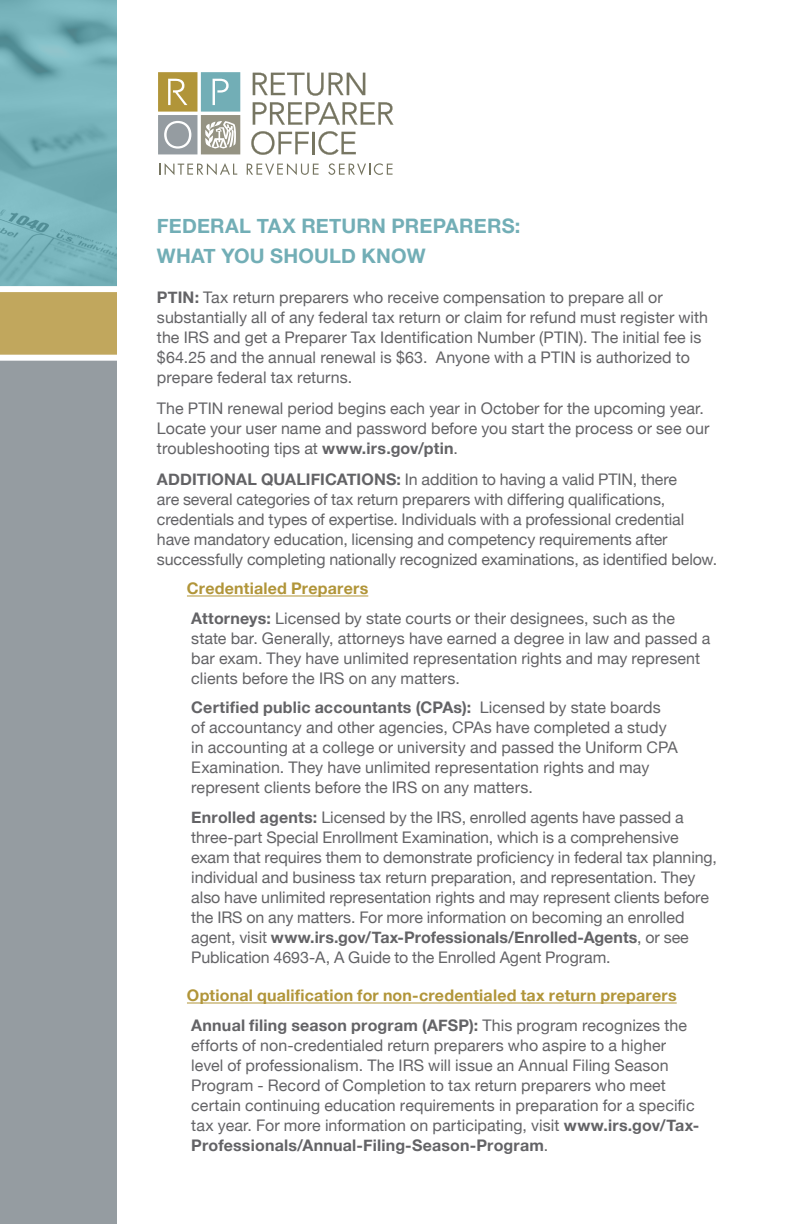
<style>
.page{position:relative;width:792px;height:1224px;background:#fff}
.page>*{position:absolute;margin:0;border:0;box-sizing:border-box;transform-origin:0 0}
.t1{font:700 20px/30px "Helvetica Neue";letter-spacing:.01em;color:#72aeb6}
.t2{font:16px/20px "Helvetica Neue";color:#636366}
.t3{font:700 16px/29.6px "Helvetica Neue";letter-spacing:.015em;color:#b19539}
.s1{font-weight:700}
.s2{font-weight:700;color:#b19539}
.s3{color:#636366}
.s4{font-weight:400;color:#636366}
</style>
<div class="page">
<hr style="left:187px;top:596px;width:181px;height:1px;background:#b19539">
<hr style="left:187px;top:1003px;width:490px;height:1px;background:#b19539">
<svg style="left:253px;top:73px;width:112px;height:23px"></svg>
<svg style="left:253px;top:102px;width:140px;height:23px"></svg>
<svg style="left:251px;top:131px;width:105px;height:24px"></svg>
<svg style="left:159px;top:163px;width:78px;height:12px"></svg>
<svg style="left:247px;top:163px;width:72px;height:12px"></svg>
<svg style="left:328px;top:163px;width:65px;height:12px"></svg>
<svg style="left:158px;top:72px;width:82px;height:82px"></svg>
<div style="left:0;top:289px;width:116px;height:68px;background:#c1a75d"></div>
<div style="left:0;top:359px;width:116px;height:865px;background:#959ca1"></div>
<img style="left:0;top:0;width:116px;height:286px">
<div style="left:0;top:286px;width:123px;height:6px;background:#fff"></div>
<div style="left:0;top:355px;width:123px;height:6px;background:#fff"></div>
<p class="t1" style="left:157px;top:210px;width:365px">FEDERAL TAX RETURN PREPARERS:<br>WHAT YOU SHOULD KNOW</p>
<p class="t2" style="left:157px;top:287px;width:553px"><span class="s1">PTIN:</span> Tax return preparers who receive compensation to prepare all or substantially all of any federal tax return or claim for refund must register with the IRS and get a Preparer Tax Identification Number (PTIN). The initial fee is $64.25 and the annual renewal is $63. Anyone with a PTIN is authorized to prepare federal tax returns.</p>
<p class="t2" style="left:157px;top:398px;width:554px">The PTIN renewal period begins each year in October for the upcoming year.<br>Locate your user name and password before you start the process or see our troubleshooting tips at <span class="s1">www.irs.gov/ptin</span>.</p>
<p class="t2" style="left:157px;top:469px;width:562px"><span class="s1">ADDITIONAL QUALIFICATIONS:</span> In addition to having a valid PTIN, there<br>are several categories of tax return preparers with differing qualifications, credentials and types of expertise. Individuals with a professional credential have mandatory education, licensing and competency requirements after successfully completing nationally recognized examinations, as identified below.</p>
<p class="t2" style="left:187px;top:574px;width:489px;line-height:29.6px"><span class="s2">Credentialed Preparers<br></span><span class="s1">Attorneys:</span> Licensed by state courts or their designees, such as the</p>
<p class="t2" style="left:191px;top:628px;width:521px">state bar. Generally, attorneys have earned a degree in law and passed a bar exam. They have unlimited representation rights and may represent clients before the IRS on any matters.</p>
<p class="t2" style="left:191px;top:697px;width:488px"><span class="s1">Certified public accountants (CPAs):</span> Licensed by state boards of accountancy and other agencies, CPAs have completed a study in accounting at a college or university and passed the Uniform CPA Examination. They have unlimited representation rights and may represent clients before the IRS on any matters.</p>
<p class="t2" style="left:191px;top:807px;width:527px"><span class="s1">Enrolled agents:</span> Licensed by the IRS, enrolled agents have passed a three-part Special Enrollment Examination, which is a comprehensive exam that requires them to demonstrate proficiency in federal tax planning, individual and business tax return preparation, and representation. They also have unlimited representation rights and may represent clients before the IRS on any matters. For more information on becoming an enrolled agent, visit <span class="s1">www.irs.gov/Tax-Professionals/Enrolled-Agents</span>, or see Publication 4693-A, A Guide to the Enrolled Agent Program.</p>
<p class="t3" style="left:187px;top:981px;width:502px">Optional qualification for non-credentialed tax return preparers<br><span class="s3">Annual filing season program (AFSP):</span> <span class="s4">This program recognizes the</span></p>
<p class="t2" style="left:191px;top:1035px;width:510px">efforts of non-credentialed return preparers who aspire to a higher level of professionalism. The IRS will issue an Annual Filing Season Program - Record of Completion to tax return preparers who meet certain continuing education requirements in preparation for a specific tax year. For more information on participating, visit <span class="s1">www.irs.gov/Tax-Professionals/Annual-Filing-Season-Program</span>.</p>
</div>
